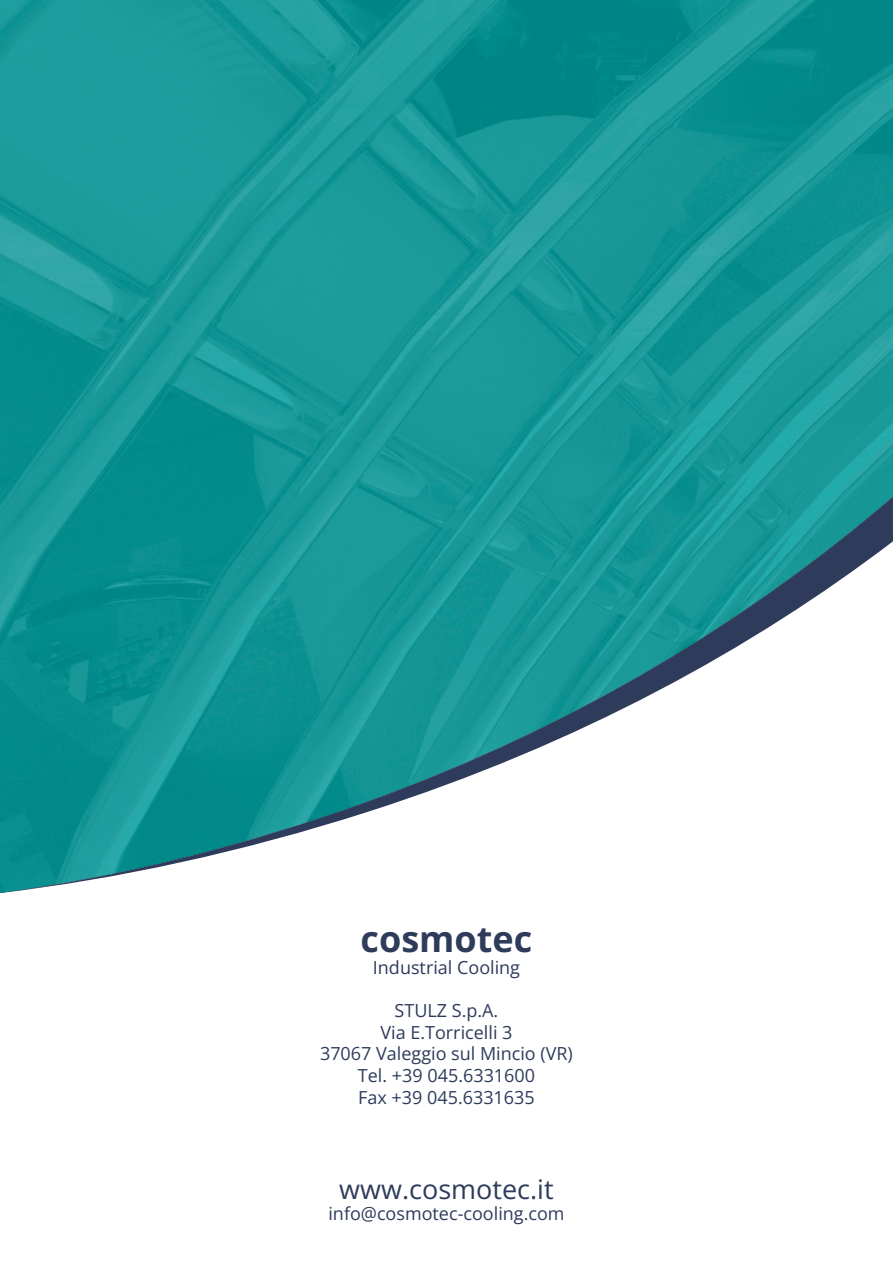
<style>
.page{position:relative;width:893px;height:1263px;background:#fff}
.page>*{position:absolute;margin:0;border:0;box-sizing:border-box;transform-origin:0 0}
.t1{font:700 36px "Open Sans";color:#2e3b5b}
.t2{font:27px "Open Sans";color:#2e3b5b}
.t3{font:18px/21.6px "Open Sans";color:#2e3b5b;text-align:center}
</style>
<div class="page">
<img style="left:0;top:0;width:893px;height:483px">
<svg style="left:0;top:483px;width:893px;height:410px"></svg>
<h1 class="t1" style="left:361px;top:914px;width:173px">cosmotec</h1>
<p class="t3" style="left:373px;top:956px;width:149px">Industrial Cooling</p>
<p class="t3" style="left:320px;top:999px;width:254px">STULZ S.p.A.<br>Via E.Torricelli 3<br>37067 Valeggio sul Mincio (VR)<br>Tel. +39 045.6331600<br>Fax +39 045.6331635</p>
<h2 class="t2" style="left:339px;top:1170px;width:216px">www.cosmotec.it</h2>
<p class="t3" style="left:328px;top:1203px;width:238px">info@cosmotec-cooling.com</p>
</div>
